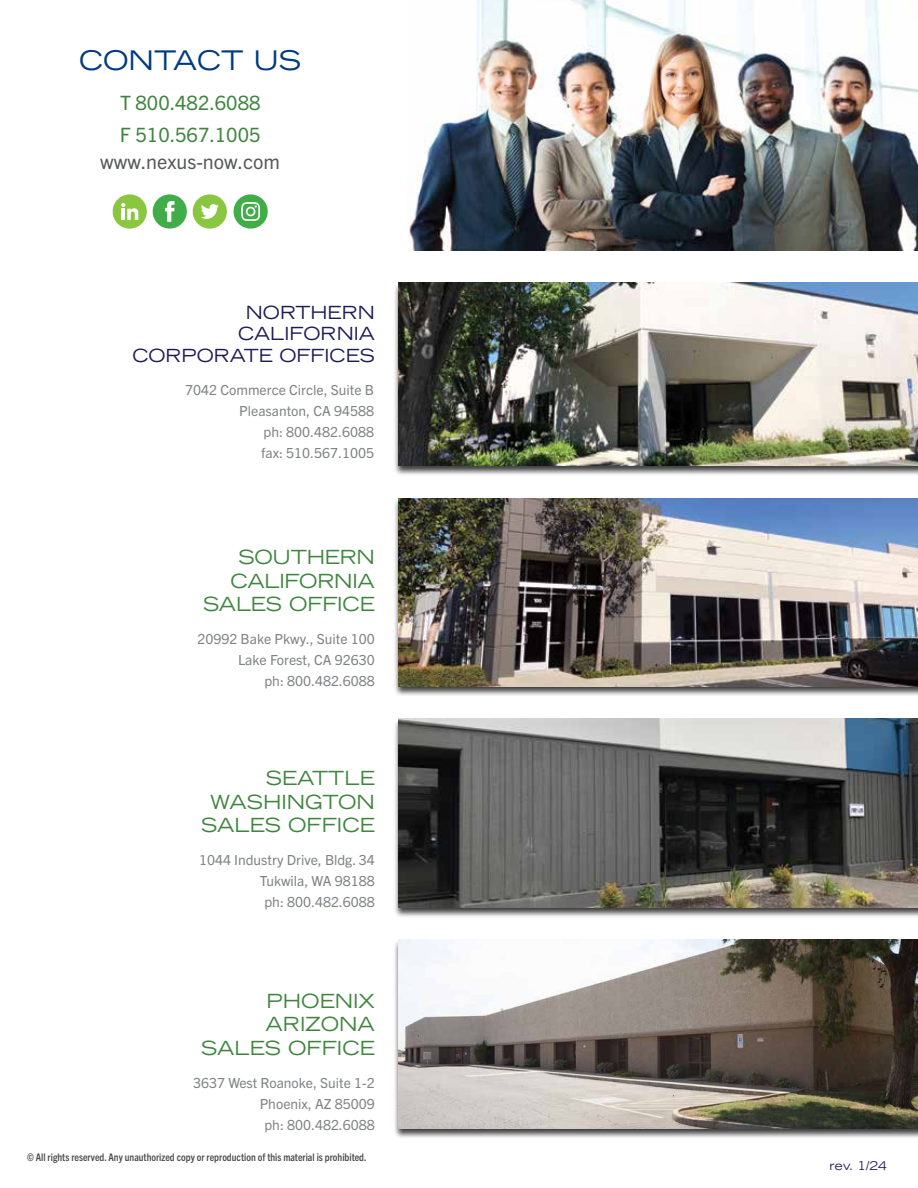
<style>
.page{position:relative;width:918px;height:1188px;background:#fff}
.page>*{position:absolute;margin:0;border:0;box-sizing:border-box;transform-origin:0 0}
.t1{font:expanded 27px "Trade Gothic LH";color:#013a81}
.t2{font:19.8px/31.3px "Trade Gothic Next LT Pro";color:#40853f}
.t3{font:19.8px "Trade Gothic Next LT Pro";color:#58595b}
.t4{font:expanded 19.5px/23.4px "Trade Gothic LH";color:#40853f;text-align:right}
.t5{font:expanded 18.15px/21.8px "Trade Gothic LH";color:#1e1c57;text-align:right}
.t6{font:13.95px/20.9px "Trade Gothic Next LT Pro";color:#808285;text-align:right}
.t7{font:expanded 12px "Trade Gothic LH";color:#231f55}
.t8{font:700 condensed 10.5px "Trade Gothic Next LT Pro";color:#4d4d4f}
</style>
<div class="page">
<img style="left:407px;top:0;width:511px;height:251px">
<div style="left:394px;top:282px;width:524px;height:195px;background:#000;opacity:.75"></div>
<img style="left:398px;top:283px;width:520px;height:183px">
<div style="left:394px;top:718px;width:524px;height:200px;background:#000;opacity:.75"></div>
<img style="left:398px;top:718px;width:520px;height:189px">
<div style="left:394px;top:498px;width:524px;height:199px;background:#000;opacity:.75"></div>
<img style="left:398px;top:498px;width:520px;height:188px">
<div style="left:393px;top:939px;width:525px;height:200px;background:#000;opacity:.75"></div>
<img style="left:398px;top:940px;width:520px;height:188px">
<svg style="left:112px;top:194px;width:156px;height:35px"></svg>
<h1 class="t1" style="left:79px;top:43px;width:224px">CONTACT US</h1>
<h2 class="t2" style="left:120px;top:86px;width:142px">T 800.482.6088<br>F 510.567.1005</h2>
<h2 class="t3" style="left:100px;top:148px;width:181px">www.nexus-now.com</h2>
<h3 class="t5" style="left:132px;top:301px;width:244px">NORTHERN<br>CALIFORNIA<br>CORPORATE OFFICES</h3>
<p class="t6" style="left:185px;top:379px;width:190px">7042 Commerce Circle, Suite B<br>Pleasanton, CA 94588<br>ph: 800.482.6088<br>fax: 510.567.1005</p>
<h3 class="t4" style="left:203px;top:545px;width:173px">SOUTHERN<br>CALIFORNIA<br>SALES OFFICE</h3>
<p class="t6" style="left:197px;top:628px;width:179px">20992 Bake Pkwy., Suite 100<br>Lake Forest, CA 92630<br>ph: 800.482.6088</p>
<h3 class="t4" style="left:201px;top:766px;width:175px">SEATTLE<br>WASHINGTON<br>SALES OFFICE</h3>
<p class="t6" style="left:199px;top:849px;width:177px">1044 Industry Drive, Bldg. 34<br>Tukwila, WA 98188<br>ph: 800.482.6088</p>
<h3 class="t4" style="left:201px;top:989px;width:175px">PHOENIX<br>ARIZONA<br>SALES OFFICE</h3>
<p class="t6" style="left:193px;top:1072px;width:183px">3637 West Roanoke, Suite 1-2<br>Phoenix, AZ 85009<br>ph: 800.482.6088</p>
<p class="t8" style="left:27px;top:1150px;width:341px">© All rights reserved. Any unauthorized copy or reproduction of this material is prohibited.</p>
<p class="t7" style="left:829px;top:1158px;width:59px">rev. 1/24</p>
</div>
